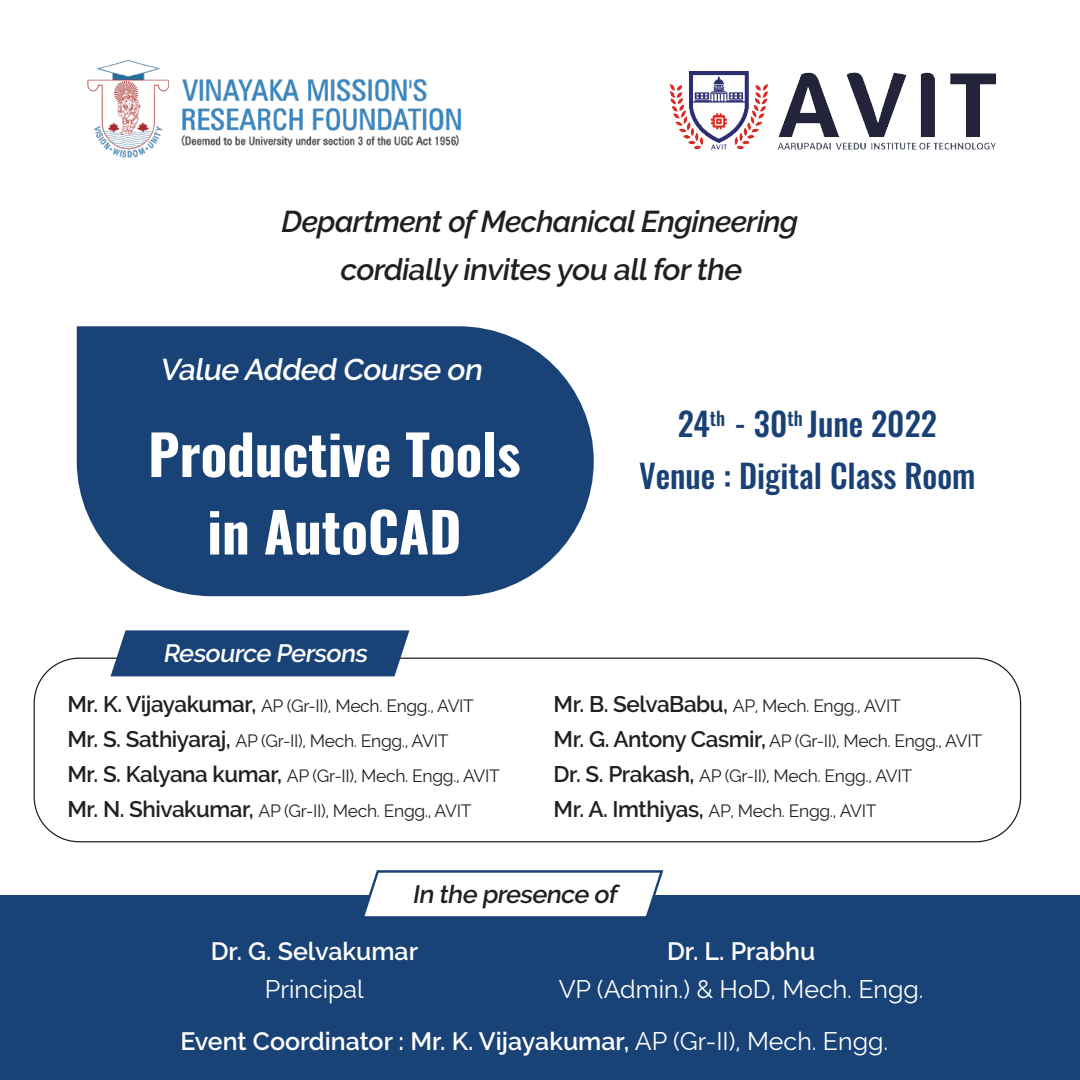
<style>
.page{position:relative;width:1080px;height:1080px;background:#fff}
.page>*{position:absolute;margin:0;border:0;box-sizing:border-box;transform-origin:0 0}
.t1{font:700 55px "Oswald";color:#fff}
.t2{font:500 32.5px "Oswald";color:#194175}
.t3{font:italic 600 30px "Raleway";letter-spacing:-.02em;color:#231f20}
.t4{font:italic 600 30px "Raleway";color:#231f20}
.t5{font:italic 600 30px "Raleway";color:#fff}
.t6{font:600 25px "Raleway";color:#fff}
.t7{font:25px/37.5px "Raleway";color:#fff;text-align:center}
.t8{font:italic 600 25px "Raleway";color:#fff}
.t9{font:italic 600 25px "Raleway";color:#231f20}
.t10{font:17.5px "Raleway";letter-spacing:-.02em;color:#231f20}
.s1{font-weight:600;font-size:22.5px}
.s2{font-weight:600}
.s3{font-weight:400}
</style>
<div class="page">
<svg style="left:77px;top:326px;width:517px;height:270px;background:#2c5281"></svg>
<div style="left:0;top:895px;width:1080px;height:185px;background:#194276"></div>
<svg style="left:111px;top:630px;width:298px;height:46px;background:#254c7d"></svg>
<svg style="left:364px;top:870px;width:300px;height:47px"></svg>
<img style="left:670px;top:71px;width:326px;height:79px">
<img style="left:87px;top:60px;width:374px;height:97px">
<p class="t3" style="left:282px;top:204px;width:518px">Department of Mechanical Engineering</p>
<p class="t4" style="left:339px;top:252px;width:409px">cordially invites you allforthe</p>
<p class="t5" style="left:160px;top:352px;width:329px">Value Added Course on</p>
<p class="t1" style="left:148px;top:406px;width:374px">Productive Tools</p>
<p class="t1" style="left:207px;top:483px;width:256px">in AutoCAD</p>
<p class="t8" style="left:163px;top:639px;width:210px">Resource Persons</p>
<p class="t10" style="left:68px;top:696px;width:408px"><span class="s1">Mr. K. Vijayakumar,</span> AP (Gr-II), Mech. Engg., AVIT</p>
<p class="t10" style="left:68px;top:731px;width:382px"><span class="s1">Mr. S. Sathiyaraj,</span> AP (Gr-II), Mech. Engg., AVIT</p>
<p class="t10" style="left:68px;top:766px;width:434px"><span class="s1">Mr. S. Kalyana kumar,</span> AP (Gr-II), Mech. Engg., AVIT</p>
<p class="t10" style="left:68px;top:801px;width:405px"><span class="s1">Mr. N. Shivakumar,</span> AP (Gr-II), Mech. Engg., AVIT</p>
<p class="t2" style="left:678px;top:395px;width:261px">24<sup>th</sup> - 30<sup>th</sup> June 2022</p>
<p class="t2" style="left:639px;top:447px;width:338px">Venue : Digital Class Room</p>
<p class="t10" style="left:554px;top:696px;width:349px"><span class="s1">Mr. B. SelvaBabu,</span> AP, Mech. Engg., AVIT</p>
<p class="t10" style="left:554px;top:731px;width:430px"><span class="s1">Mr. G. Antony Casmir,</span> AP (Gr-II), Mech. Engg., AVIT</p>
<p class="t10" style="left:554px;top:766px;width:360px"><span class="s1">Dr. S. Prakash,</span> AP (Gr-II), Mech. Engg., AVIT</p>
<p class="t10" style="left:554px;top:801px;width:324px"><span class="s1">Mr. A. Imthiyas,</span> AP, Mech. Engg., AVIT</p>
<p class="t9" style="left:412px;top:880px;width:206px">In the presence of</p>
<p class="t6" style="left:211px;top:937px;width:209px">Dr. G. Selvakumar</p>
<p class="t7" style="left:265px;top:970px;width:100px">Principal</p>
<p class="t7" style="left:559px;top:933px;width:366px"><span class="s2">Dr. L. Prabhu<br></span>VP (Admin.) &amp; HoD, Mech. Engg.</p>
<p class="t6" style="left:181px;top:1027px;width:709px">Event Coordinator : Mr. K. Vijayakumar, <span class="s3">AP (Gr-II), Mech. Engg.</span></p>
</div>
